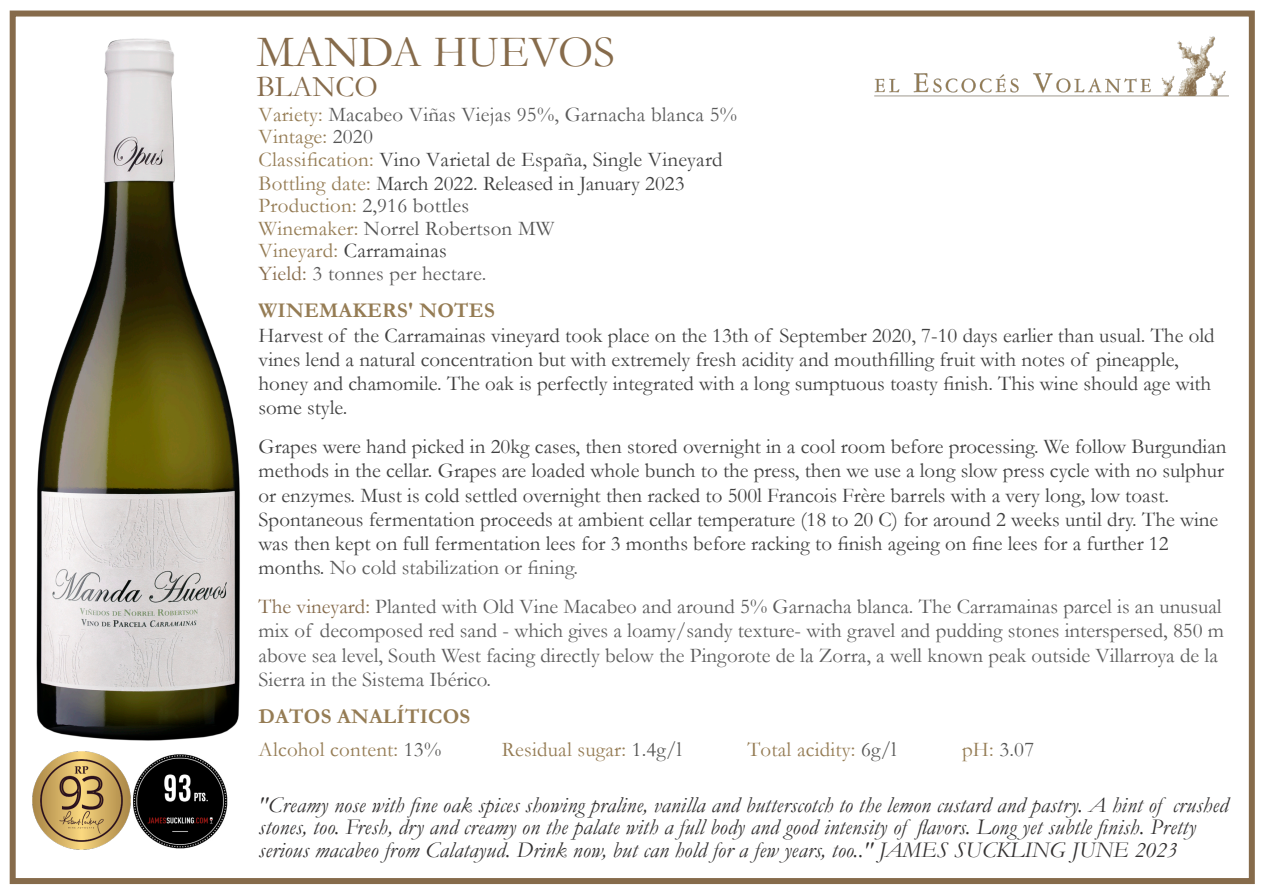
<style>
.page{position:relative;width:1263px;height:894px;background:#fff}
.page>*{position:absolute;margin:0;border:0;box-sizing:border-box;transform-origin:0 0}
.t1{font:45px "Garamond";color:#866b4b}
.t2{font:30px "Garamond";color:#866b4b}
.t3{font:italic 22.5px/22.5px "Garamond";letter-spacing:.01em;color:#333131}
.t4{font:21px/24.2px "Garamond";color:#404040}
.t5{font:21px/24.2px "Garamond";color:#5c5c5c}
.t6{font:700 21px/32.8px "Garamond";letter-spacing:.01em;color:#957c54}
.t7{font:21px "Garamond";letter-spacing:.01em;color:#957c54}
.t8{font:21px "Garamond";color:#555554}
.s1{color:#957c54}
.s2{color:#5b5b5b}
.s3{color:#545454}
.s4{color:#866b4b}
.s5{color:#5c5b5b}
.s6{color:#5c5c5c}
.s7{font-weight:400}
.s8{font-weight:400;color:#555554}
.s9{color:#555554}
</style>
<div class="page">
<div style="left:10px;top:11px;width:1245px;height:872px;border:6px solid #866b4b"></div>
<img style="left:18px;top:10px;width:249px;height:731px">
<img style="left:874px;top:37px;width:355px;height:60px">
<img style="left:130px;top:754px;width:98px;height:95px">
<img style="left:33px;top:751px;width:97px;height:98px">
<h1 class="t1" style="left:256px;top:37px;width:360px">MANDA HUEVOS</h1>
<h2 class="t2" style="left:256px;top:77px;width:123px">BLANCO</h2>
<p class="t4" style="left:259px;top:105px;width:480px;line-height:22.6px"><span class="s1">Variety:</span> <span class="s2">Macabeo Viñas Viejas 95%, Garnacha blanca 5% </span><span class="s1">Vintage:</span> <span class="s3">2020<br></span><span class="s1">Classification:</span> Vino Varietal de España, Single Vineyard <span class="s1">Bottling date:</span> March 2022. Released in January 2023<br><span class="s1">Production:</span> <span class="s3">2,916 bottles<br></span><span class="s1">Winemaker:</span> <span class="s3">Norrel Robertson MW<br></span><span class="s1">Vineyard:</span> Carramainas<br><span class="s4">Yield:</span> <span class="s5">3 tonnes per hectare.</span></p>
<p class="t6" style="left:259px;top:297px;width:238px">WINEMAKERS' NOTES</p>
<p class="t4" style="left:259px;top:325px;width:958px">Harvest of the Carramainas vineyard took place on the 13th of September 2020, 7-10 days earlier than usual. The old vines lend a natural concentration but with extremely fresh acidity and mouthfilling fruit with notes of pineapple, honey and chamomile. The oak is perfectly integrated with a long sumptuous toasty finish. This wine should age with some style.</p>
<p class="t4" style="left:259px;top:437px;width:970px">Grapes were hand picked in 20kg cases, then stored overnight in a cool room before processing. We follow Burgundian methods in the cellar. Grapes are loaded whole bunch to the press, then we use a long slow press cycle with no sulphur or enzymes. Must is cold settled overnight then racked to 500l Francois Frère barrels with a very long, low toast.<br>Spontaneous fermentation proceeds at ambient cellar temperature (18 to 20 C) for around 2 weeks until dry. The wine was then kept on full fermentation lees for 3 months before racking to finish ageing on fine lees for a further 12 months. <span class="s6">No cold stabilization or fining.</span></p>
<p class="t5" style="left:259px;top:597px;width:967px"><span class="s4">The vineyard:</span> Planted with Old Vine Macabeo and around 5% Garnacha blanca. The Carramainas parcel is an unusual mix of decomposed red sand - which gives a loamy/sandy texture- with gravel and pudding stones interspersed, 850 m above sea level, South West facing directly below the Pingorote de la Zorra, a well known peak outside Villarroya de la Sierra in the Sistema Ibérico.</p>
<p class="t6" style="left:259px;top:702px;width:213px">DATOS ANALÍTICOS<br><span class="s7">Alcohol content:</span> <span class="s8">13%</span></p>
<p class="t7" style="left:502px;top:742px;width:181px">Residual sugar: <span class="s9">1.4g/l</span></p>
<p class="t7" style="left:747px;top:742px;width:150px">Total acidity: <span class="s9">6g/l</span></p>
<p class="t8" style="left:962px;top:742px;width:74px"><span class="s1">pH:</span> 3.07</p>
<p class="t3" style="left:259px;top:795px;width:971px">"Creamy nose with fine oak spices showing praline, vanilla and butterscotch to the lemon custard and pastry. A hint of crushed stones, too. Fresh, dry and creamy on the palate with a full body and good intensity of flavors. Long yet subtle finish. Pretty serious macabeo from Calatayud. Drink now, but can hold for a few years, too.." JAMES SUCKLING JUNE 2023</p>
</div>
